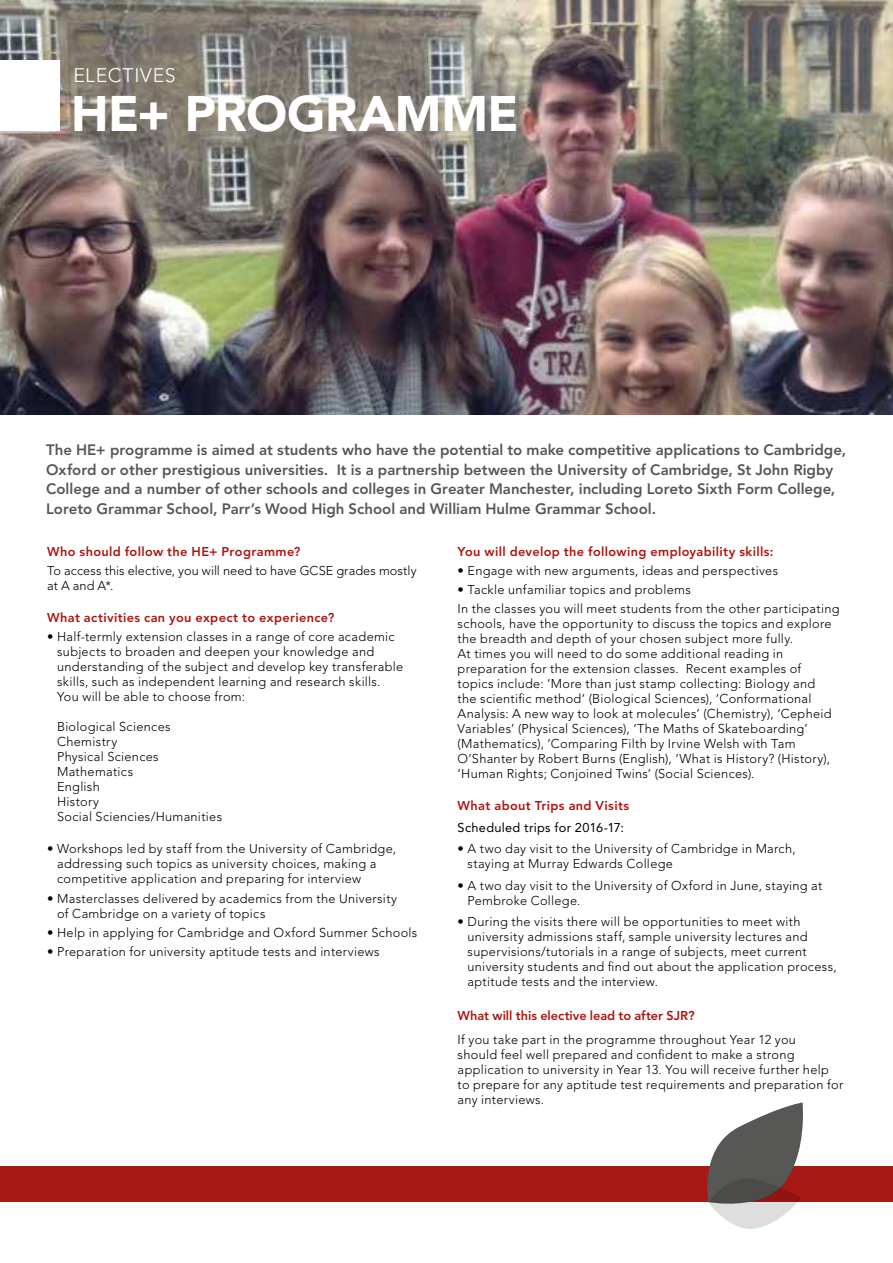
<style>
.page{position:relative;width:893px;height:1263px;background:#fff}
.page>*{position:absolute;margin:0;border:0;box-sizing:border-box;transform-origin:0 0}
.t1{font:900 49.5px "Avenir";letter-spacing:-.01em;color:#fff}
.t2{font:300 19.5px "Avenir";letter-spacing:.035em;color:#fff}
.t3{font:800 15px/19.5px "Avenir";color:#575756}
.t4{font:300 12.75px/15px "Avenir";letter-spacing:.025em;color:#000}
.t5{font:800 12.75px "Avenir";letter-spacing:.025em;color:#a81815}
.t6{font:300 12.75px/15px "Avenir";letter-spacing:.005em;color:#000}
.t7{font:800 12.75px "Avenir";letter-spacing:-.005em;color:#a81815}
.t8{font:12.75px "Avenir";letter-spacing:.025em;color:#000}
</style>
<div class="page">
<img style="left:0;top:0;width:893px;height:414px">
<div style="left:0;top:1167px;width:893px;height:35px;background:#a81815"></div>
<svg style="left:704px;top:1102px;width:103px;height:127px"></svg>
<div style="left:0;top:60px;width:60px;height:71px;background:#fff"></div>
<h2 class="t2" style="left:73px;top:64px;width:104px">ELECTIVES</h2>
<h1 class="t1" style="left:71px;top:84px;width:449px">HE+ PROGRAMME</h1>
<p class="t3" style="left:46px;top:440px;width:801px">The HE+ programme is aimed at students who have the potential to make competitive applications to Cambridge, Oxford or other prestigious universities. It is a partnership between the University of Cambridge, St John Rigby College and a number of other schools and colleges in Greater Manchester, including Loreto Sixth Form College, Loreto Grammar School, Parr’s Wood High School and William Hulme Grammar School.</p>
<p class="t5" style="left:47px;top:544px;width:255px">Who should follow the HE+ Programme?</p>
<p class="t6" style="left:47px;top:563px;width:371px">To access this elective, you will need to have GCSE grades mostly at A and A*.</p>
<p class="t5" style="left:47px;top:610px;width:289px">What activities can you expect to experience?</p>
<p class="t4" style="left:57px;top:629px;width:348px;text-indent:-10px">• Half-termly extension classes in a range of core academic subjects to broaden and deepen your knowledge and understanding of the subject and develop key transferable skills, such as independent learning and research skills.<br>You will be able to choose from:</p>
<p class="t4" style="left:57px;top:719px;width:166px">Biological Sciences<br>Chemistry<br>Physical Sciences<br>Mathematics<br>English<br>History<br>Social Sciencies/Humanities</p>
<p class="t4" style="left:57px;top:841px;width:341px;text-indent:-10px">• Workshops led by staff from the University of Cambridge, addressing such topics as university choices, making a competitive application and preparing for interview</p>
<p class="t4" style="left:57px;top:890px;width:342px;text-indent:-10px">• Masterclasses delivered by academics from the University of Cambridge on a variety of topics</p>
<p class="t4" style="left:47px;top:925px;width:372px">• Help in applying for Cambridge and Oxford Summer Schools</p>
<p class="t4" style="left:47px;top:944px;width:334px">• Preparation for university aptitude tests and interviews</p>
<p class="t5" style="left:458px;top:544px;width:317px">You will develop the following employability skills:</p>
<p class="t4" style="left:458px;top:563px;width:322px">• Engage with new arguments, ideas and perspectives</p>
<p class="t4" style="left:458px;top:580px;width:383px;line-height:19.2px">• Tackle unfamiliar topics and problems<br>In the classes you will meet students from the other participating</p>
<p class="t4" style="left:458px;top:616px;width:375px">schools, have the opportunity to discuss the topics and explore the breadth and depth of your chosen subject more fully.<br>At times you will need to do some additional reading in preparation for the extension classes. Recent examples of topics include: ‘More than just stamp collecting: Biology and the scientific method’ (Biological Sciences), ‘Conformational Analysis: A new way to look at molecules’ (Chemistry), ‘Cepheid Variables’ (Physical Sciences), ‘The Maths of Skateboarding’ (Mathematics), ‘Comparing Filth by Irvine Welsh with Tam O’Shanter by Robert Burns (English), ‘What is History? (History), ‘Human Rights; Conjoined Twins’ (Social Sciences).</p>
<p class="t5" style="left:458px;top:798px;width:173px">What about Trips and Visits</p>
<p class="t8" style="left:458px;top:820px;width:168px">Scheduled trips for 2016-17:</p>
<p class="t4" style="left:468px;top:841px;width:330px;text-indent:-10px">• A two day visit to the University of Cambridge in March, staying at Murray Edwards College</p>
<p class="t4" style="left:468px;top:878px;width:356px;text-indent:-10px">• A two day visit to the University of Oxford in June, staying at<br>Pembroke College.</p>
<p class="t4" style="left:468px;top:914px;width:371px;text-indent:-10px">• During the visits there will be opportunities to meet with university admissions staff, sample university lectures and supervisions/tutorials in a range of subjects, meet current university students and find out about the application process, aptitude tests and the interview.</p>
<p class="t7" style="left:458px;top:1008px;width:238px">What will this elective lead to after SJR?</p>
<p class="t4" style="left:458px;top:1032px;width:387px">If you take part in the programme throughout Year 12 you<br>should feel well prepared and confident to make a strong application to university in Year 13. You will receive further help to prepare for any aptitude test requirements and preparation for any interviews.</p>
</div>
